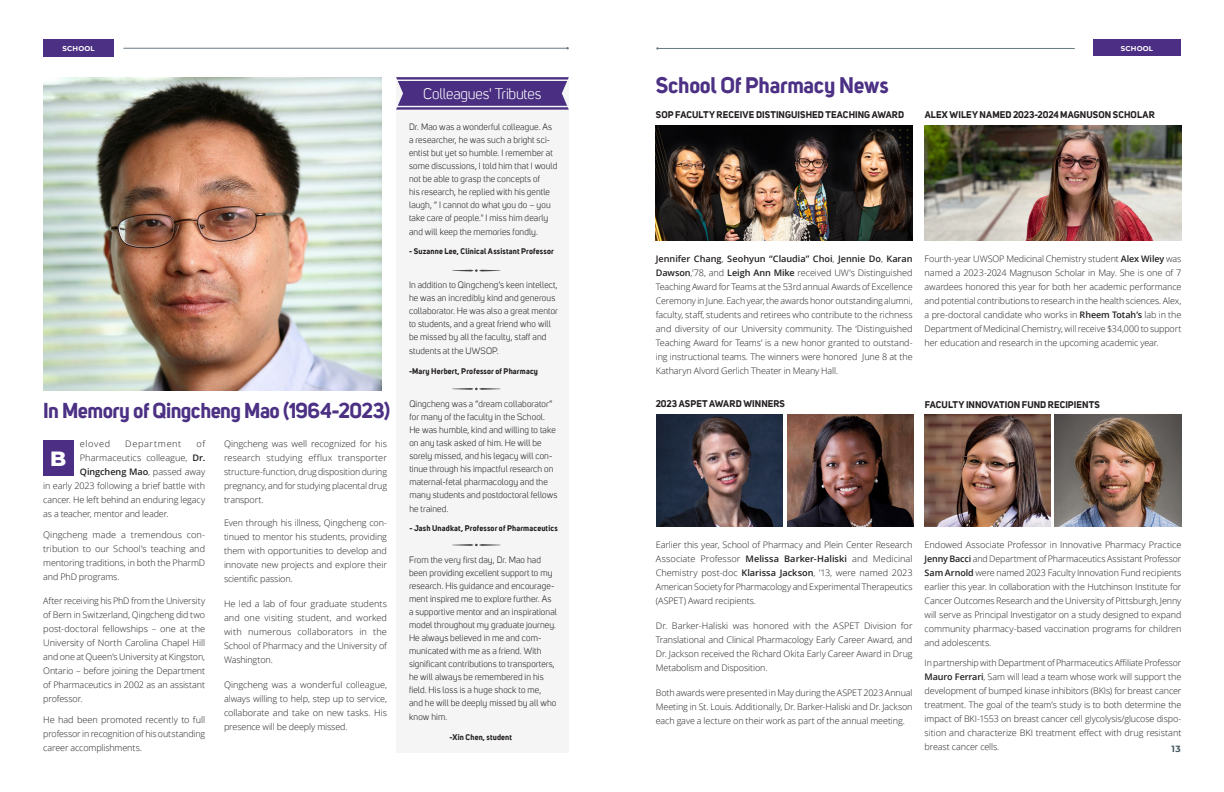
<style>
.page{position:relative;width:1224px;height:792px;background:#fff}
.page>*{position:absolute;margin:0;border:0;box-sizing:border-box;transform-origin:0 0}
.t1{font:700 22px "Uni Sans";letter-spacing:-.01em;color:#4b3084}
.Intro_text_-_Italic{font:700 21px "Uni Sans";letter-spacing:-.025em;color:#4b3084}
.Cap_Letter{font:800 21px "Montserrat";color:#fff}
.t2{font:15px "Uni Sans";letter-spacing:-.01em;color:#fff}
.Body_text_indent{font:700 9.5px "Uni Sans";letter-spacing:.005em;color:#231f20}
.Body_text_indent-2{font:300 9px/14px "Open Sans";letter-spacing:-.01em;color:#231f20;text-align:justify}
.Body_text{font:300 9px/14px "Open Sans";letter-spacing:-.01em;color:#231f20;text-align:justify}
.Text_Details{font:9px/13px "Uni Sans";letter-spacing:.01em;color:#231f20}
.Body_text-2{font:600 9px "Open Sans";letter-spacing:-.005em;color:#231f20}
.Body_text-3{font:300 9px "Open Sans";letter-spacing:.065em;color:#231f20}
.t3{font:700 9px "Montserrat";color:#495b65}
.Text_Details-2{font:700 8px "Uni Sans";letter-spacing:.02em;color:#231f20}
.Page_Category{font:700 7px "Montserrat";letter-spacing:.03em;color:#fff}
.s1{font-weight:600}
.s2{font-weight:300}
</style>
<div class="page">
<div style="left:396px;top:77px;width:173px;height:675px;background:#f5f5f6"></div>
<svg style="left:396px;top:77px;width:173px;height:33px;background:#624a92"></svg>
<div style="left:43px;top:40px;width:71px;height:17px;background:#4b3084"></div>
<hr style="left:124px;top:48px;width:444px;height:1px;background:#677982">
<hr style="left:657px;top:48px;width:417px;height:1px;background:#677982">
<div style="left:1093px;top:40px;width:88px;height:16px;background:#4c2e84"></div>
<img style="left:656px;top:414px;width:127px;height:113px">
<img style="left:787px;top:414px;width:127px;height:113px">
<img style="left:43px;top:77px;width:339px;height:314px">
<div style="left:43px;top:440px;width:31px;height:35px;background:#4c2e84"></div>
<img style="left:656px;top:125px;width:257px;height:116px">
<img style="left:925px;top:414px;width:125px;height:113px">
<img style="left:1055px;top:414px;width:126px;height:113px">
<img style="left:925px;top:125px;width:256px;height:116px">
<svg style="left:452px;top:269px;width:48px;height:3px"></svg>
<svg style="left:452px;top:388px;width:48px;height:2px"></svg>
<svg style="left:452px;top:544px;width:48px;height:2px"></svg>
<p class="Page_Category" style="left:62px;top:43px;width:34px">SCHOOL</p>
<p class="Page_Category" style="left:1121px;top:44px;width:34px">SCHOOL</p>
<p class="Intro_text_-_Italic" style="left:43px;top:398px;width:348px">In Memory of Qingcheng Mao (1964-2023)</p>
<p class="Body_text" style="left:80px;top:436px;width:32px">eloved</p>
<p class="Body_text-3" style="left:125px;top:437px;width:58px">Department</p>
<p class="Body_text" style="left:197px;top:436px;width:10px">of</p>
<p class="Body_text" style="left:80px;top:450px;width:127px">Pharmaceutics colleague, <span class="s1">Dr.</span></p>
<p class="Body_text-2" style="left:80px;top:465px;width:127px">Qingcheng Mao<span class="s2">, passed away</span></p>
<p class="Body_text" style="left:43px;top:478px;width:164px">in early 2023 following a brief battle with</p>
<p class="Body_text" style="left:43px;top:492px;width:164px">cancer. He left behind an enduring legacy</p>
<p class="Body_text" style="left:43px;top:506px;width:127px">as a teacher, mentor and leader.</p>
<p class="Body_text" style="left:43px;top:528px;width:164px">Qingcheng made a tremendous con&shy;tribution to our School’s teaching and mentoring traditions, in both the PharmD and PhD programs.</p>
<p class="Body_text" style="left:43px;top:594px;width:164px">After receiving his PhD from the University of Bern in Switzerland, Qingcheng did two post-doctoral fellowships – one at the University of North Carolina Chapel Hill and one at Queen’s University at Kingston, Ontario – before joining the Department of Pharmaceutics in 2002 as an assistant professor.</p>
<p class="Body_text" style="left:43px;top:713px;width:164px">He had been promoted recently to full professor in recognition of his outstanding career accomplishments.</p>
<p class="Cap_Letter" style="left:50px;top:443px;width:18px">B</p>
<p class="Body_text" style="left:224px;top:436px;width:165px">Qingcheng was well recognized for his research studying efflux transporter structure-function, drug disposition during pregnancy, and for studying placental drug transport.</p>
<p class="Body_text" style="left:224px;top:515px;width:165px">Even through his illness, Qingcheng con&shy;tinued to mentor his students, providing them with opportunities to develop and innovate new projects and explore their scientific passion.</p>
<p class="Body_text" style="left:224px;top:596px;width:165px">He led a lab of four graduate students and one visiting student, and worked with numerous collaborators in the School of Pharmacy and the University of Washington.</p>
<p class="Body_text" style="left:224px;top:677px;width:164px">Qingcheng was a wonderful colleague, always willing to help, step up to service, collaborate and take on new tasks. His presence will be deeply missed.</p>
<p class="t2" style="left:423px;top:85px;width:120px">Colleagues' Tributes</p>
<p class="Text_Details" style="left:409px;top:120px;width:150px">Dr. Mao was a wonderful colleague. As a researcher, he was such a bright sci&shy;entist but yet so humble. I remember at some discussions, I told him that I would not be able to grasp the concepts of<br>his research, he replied with his gentle laugh, “ I cannot do what you do – you take care of people." I miss him dearly</p>
<p class="Text_Details" style="left:409px;top:225px;width:130px">and will keep the memories fondly.</p>
<p class="Text_Details-2" style="left:409px;top:246px;width:146px">- Suzanne Lee, Clinical Assistant Professor</p>
<p class="Text_Details" style="left:409px;top:278px;width:150px">In addition to Qingcheng’s keen intellect, he was an incredibly kind and generous collaborator. He was also a great mentor to students, and a great friend who will be missed by all the faculty, staff and</p>
<p class="Text_Details" style="left:409px;top:344px;width:91px">students at the UWSOP.</p>
<p class="Text_Details-2" style="left:409px;top:366px;width:131px">-Mary Herbert, Professor of Pharmacy</p>
<p class="Text_Details" style="left:409px;top:397px;width:150px">Qingcheng was a “dream collaborator” for many of the faculty in the School.<br>He was humble, kind and willing to take on any task asked of him. He will be sorely missed, and his legacy will con&shy;tinue through his impactful research on maternal-fetal pharmacology and the many students and postdoctoral fellows</p>
<p class="Text_Details" style="left:409px;top:502px;width:40px">he trained.</p>
<p class="Text_Details-2" style="left:409px;top:524px;width:150px">- Jash Unadkat, Professor of Pharmaceutics</p>
<p class="Text_Details" style="left:409px;top:554px;width:149px">From the very first day, Dr. Mao had been providing excellent support to my research. His guidance and encourage&shy;ment inspired me to explore further. As a supportive mentor and an inspirational model throughout my graduate journey.<br>He always believed in me and com&shy;municated with me as a friend. With significant contributions to transporters, he will always be remembered in his field. His loss is a huge shock to me, and he will be deeply missed by all who</p>
<p class="Text_Details" style="left:409px;top:711px;width:40px">know him.</p>
<p class="Text_Details-2" style="left:450px;top:732px;width:64px">-Xin Chen, student</p>
<p class="t1" style="left:656px;top:71px;width:234px">School Of Pharmacy News</p>
<p class="Body_text_indent" style="left:656px;top:109px;width:250px">SOP FACULTY RECEIVE DISTINGUISHED TEACHING AWARD</p>
<p class="Body_text_indent" style="left:925px;top:109px;width:232px">ALEX WILEY NAMED 2023-2024 MAGNUSON SCHOLAR</p>
<p class="Body_text_indent-2" style="left:656px;top:252px;width:258px"><span class="s1">Jennifer Chang</span>, <span class="s1">Seohyun “Claudia” Choi</span>, <span class="s1">Jennie Do</span>, <span class="s1">Karan Dawson</span>,'78, and <span class="s1">Leigh Ann Mike</span> received UW’s Distinguished Teaching Award for Teams at the 53rd annual Awards of Excellence Ceremony in June. Each year, the awards honor outstanding alumni, faculty, staff, students and retirees who contribute to the richness and diversity of our University community. The ‘Distinguished Teaching Award for Teams’ is a new honor granted to outstand&shy;ing instructional teams. The winners were honored June 8 at the Katharyn Alvord Gerlich Theater in Meany Hall.</p>
<p class="Body_text_indent" style="left:656px;top:398px;width:131px">2023 ASPET AWARD WINNERS</p>
<p class="Body_text_indent-2" style="left:925px;top:252px;width:258px">Fourth-year UWSOP Medicinal Chemistry student <span class="s1">Alex Wiley</span> was named a 2023-2024 Magnuson Scholar in May. She is one of 7 awardees honored this year for both her academic performance and potential contributions to research in the health sciences. Alex, a pre-doctoral candidate who works in <span class="s1">Rheem Totah’s</span> lab in the Department of Medicinal Chemistry, will receive $34,000 to support her education and research in the upcoming academic year.</p>
<p class="Body_text_indent" style="left:925px;top:399px;width:177px">FACULTY INNOVATION FUND RECIPIENTS</p>
<p class="Body_text_indent-2" style="left:656px;top:538px;width:258px">Earlier this year, School of Pharmacy and Plein Center Research Associate Professor <span class="s1">Melissa Barker-Haliski</span> and Medicinal Chemistry post-doc <span class="s1">Klarissa Jackson</span>, ’13, were named 2023<br>American Society for Pharmacology and Experimental Therapeutics (ASPET) Award recipients.</p>
<p class="Body_text_indent-2" style="left:656px;top:619px;width:258px">Dr. Barker-Haliski was honored with the ASPET Division for Translational and Clinical Pharmacology Early Career Award, and Dr. Jackson received the Richard Okita Early Career Award in Drug Metabolism and Disposition.</p>
<p class="Body_text_indent-2" style="left:656px;top:686px;width:258px">Both awards were presented in May during the ASPET 2023 Annual Meeting in St. Louis. Additionally, Dr. Barker-Haliski and Dr. Jackson each gave a lecture on their work as part of the annual meeting.</p>
<p class="Body_text_indent-2" style="left:925px;top:537px;width:258px">Endowed Associate Professor in Innovative Pharmacy Practice <span class="s1">Jenny Bacci</span> and Department of Pharmaceutics Assistant Professor <span class="s1">Sam Arnold</span> were named 2023 Faculty Innovation Fund recipients earlier this year. In collaboration with the Hutchinson Institute for Cancer Outcomes Research and the University of Pittsburgh, Jenny will serve as Principal Investigator on a study designed to expand community pharmacy-based vaccination programs for children and adolescents.</p>
<p class="Body_text_indent-2" style="left:925px;top:655px;width:258px">In partnership with Department of Pharmaceutics Affiliate Professor <span class="s1">Mauro Ferrari</span>, Sam will lead a team whose work will support the development of bumped kinase inhibitors (BKIs) for breast cancer treatment. The goal of the team’s study is to both determine the impact of BKI-1553 on breast cancer cell glycolysis/glucose dispo&shy;sition and characterize BKI treatment effect with drug resistant breast cancer cells.</p>
<p class="t3" style="left:1171px;top:743px;width:11px">13</p>
</div>
